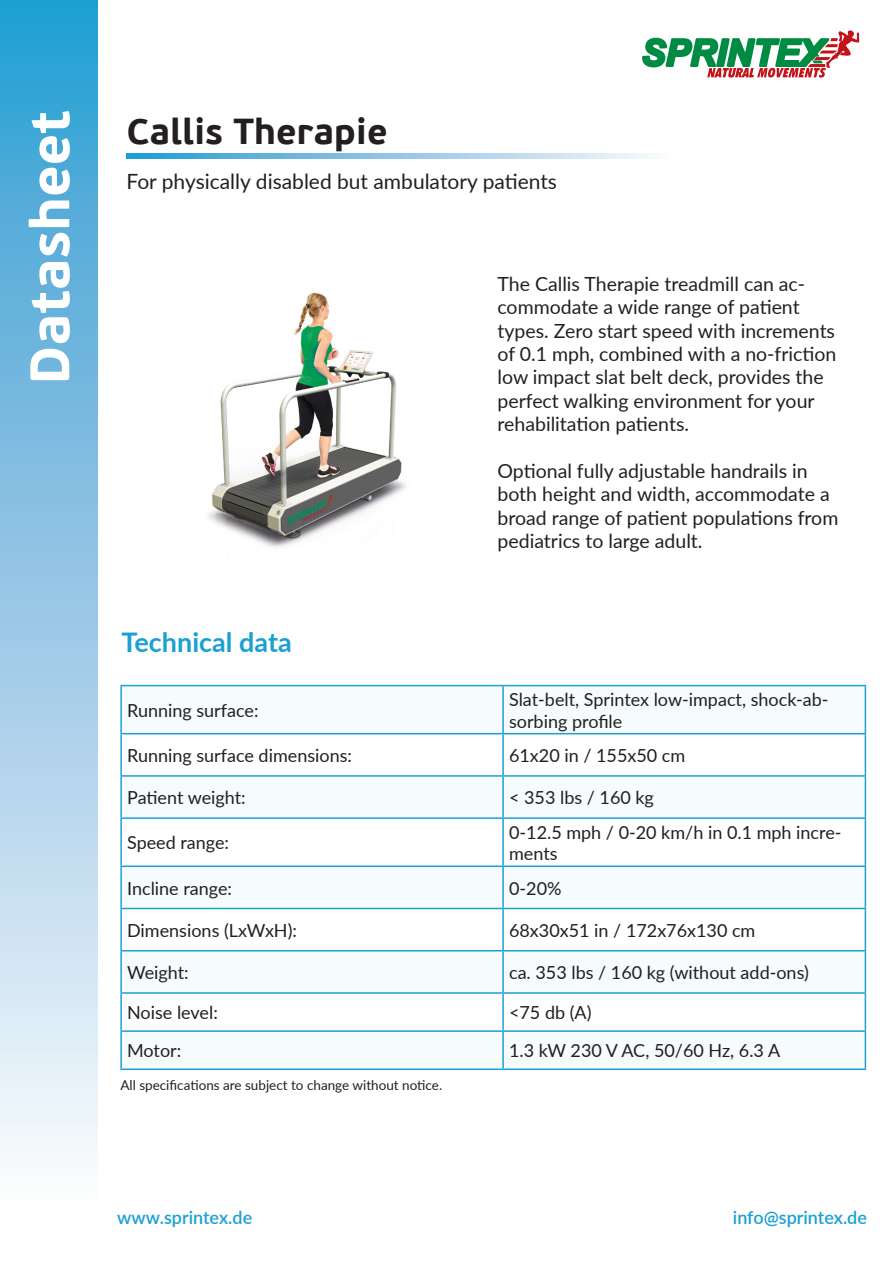
<style>
.page{position:relative;width:893px;height:1263px;background:#fff}
.page>*{position:absolute;margin:0;border:0;box-sizing:border-box;transform-origin:0 0}
.t1{font:700 55.5px "PF Beau Sans Pro";color:#fff}
.t2{font:700 36px "PF Beau Sans Pro";color:#231f20}
.t3{font:700 27px "Lato";color:#1ba0d3}
.t4{font:21px "Lato";color:#231f20}
.t5{font:19.5px/23.4px "Lato";color:#231f20}
.t6{font:18px/21.6px "Lato";color:#231f20}
.t7{font:600 18px "Lato";color:#1ba0d3}
.t8{font:13.5px "Lato";color:#231f20}
</style>
<div class="page">
<img style="left:208px;top:292px;width:198px;height:256px">
<div style="left:0;top:0;width:98px;height:1263px;background:linear-gradient(to bottom,#2c9ad1,#fffeff)"></div>
<svg style="left:642px;top:30px;width:217px;height:48px"></svg>
<svg style="left:126px;top:153px;width:524px;height:5px;background:#8fc6e5"></svg>
<svg style="left:122px;top:686px;width:743px;height:131px;fill:#f6fbfe"></svg>
<div style="left:122px;top:867px;width:743px;height:41px;background:#f6fbfe"></div>
<svg style="left:122px;top:951px;width:743px;height:117px"></svg>
<hr style="left:120px;top:685px;width:383px;height:1px;background:#1ba0d3">
<hr style="left:120px;top:686px;width:2px;height:47px;background:#1ba0d3">
<hr style="left:503px;top:685px;width:363px;height:1px;background:#1ba0d3">
<hr style="left:502px;top:686px;width:2px;height:47px;background:#1ba0d3">
<hr style="left:120px;top:733px;width:383px;height:1px;background:#1ba0d3">
<hr style="left:120px;top:734px;width:2px;height:41px;background:#1ba0d3">
<hr style="left:503px;top:733px;width:363px;height:1px;background:#1ba0d3">
<hr style="left:502px;top:734px;width:2px;height:41px;background:#1ba0d3">
<hr style="left:120px;top:775px;width:383px;height:2px;background:#1ba0d3">
<hr style="left:120px;top:777px;width:2px;height:40px;background:#1ba0d3">
<hr style="left:503px;top:775px;width:363px;height:2px;background:#1ba0d3">
<hr style="left:502px;top:777px;width:2px;height:40px;background:#1ba0d3">
<hr style="left:120px;top:817px;width:383px;height:2px;background:#1ba0d3">
<hr style="left:120px;top:819px;width:2px;height:46px;background:#1ba0d3">
<hr style="left:503px;top:817px;width:363px;height:2px;background:#1ba0d3">
<hr style="left:502px;top:819px;width:2px;height:46px;background:#1ba0d3">
<hr style="left:120px;top:865px;width:383px;height:2px;background:#1ba0d3">
<hr style="left:120px;top:867px;width:2px;height:41px;background:#1ba0d3">
<hr style="left:503px;top:865px;width:363px;height:2px;background:#1ba0d3">
<hr style="left:502px;top:867px;width:2px;height:41px;background:#1ba0d3">
<hr style="left:120px;top:908px;width:383px;height:1px;background:#1ba0d3">
<hr style="left:120px;top:909px;width:2px;height:41px;background:#1ba0d3">
<hr style="left:503px;top:908px;width:363px;height:1px;background:#1ba0d3">
<hr style="left:502px;top:909px;width:2px;height:41px;background:#1ba0d3">
<hr style="left:120px;top:950px;width:383px;height:1px;background:#1ba0d3">
<hr style="left:120px;top:951px;width:2px;height:41px;background:#1ba0d3">
<hr style="left:503px;top:950px;width:363px;height:1px;background:#1ba0d3">
<hr style="left:502px;top:951px;width:2px;height:41px;background:#1ba0d3">
<hr style="left:120px;top:992px;width:383px;height:2px;background:#1ba0d3">
<hr style="left:120px;top:994px;width:2px;height:36px;background:#1ba0d3">
<hr style="left:503px;top:992px;width:363px;height:2px;background:#1ba0d3">
<hr style="left:502px;top:994px;width:2px;height:36px;background:#1ba0d3">
<hr style="left:120px;top:1030px;width:383px;height:2px;background:#1ba0d3">
<hr style="left:120px;top:1032px;width:2px;height:36px;background:#1ba0d3">
<hr style="left:503px;top:1030px;width:363px;height:2px;background:#1ba0d3">
<hr style="left:502px;top:1032px;width:2px;height:36px;background:#1ba0d3">
<hr style="left:120px;top:1068px;width:383px;height:2px;background:#1ba0d3">
<hr style="left:503px;top:1068px;width:363px;height:2px;background:#1ba0d3">
<hr style="left:865px;top:686px;width:1px;height:47px;background:#1ba0d3">
<hr style="left:865px;top:734px;width:1px;height:41px;background:#1ba0d3">
<hr style="left:865px;top:777px;width:1px;height:40px;background:#1ba0d3">
<hr style="left:865px;top:819px;width:1px;height:46px;background:#1ba0d3">
<hr style="left:865px;top:867px;width:1px;height:41px;background:#1ba0d3">
<hr style="left:865px;top:909px;width:1px;height:41px;background:#1ba0d3">
<hr style="left:865px;top:951px;width:1px;height:41px;background:#1ba0d3">
<hr style="left:865px;top:994px;width:1px;height:36px;background:#1ba0d3">
<hr style="left:865px;top:1032px;width:1px;height:36px;background:#1ba0d3">
<h1 class="t1" style="left:15px;top:384px;width:275px;rotate:-90deg">Datasheet</h1>
<h2 class="t2" style="left:126px;top:109px;width:263px">Callis Therapie</h2>
<p class="t4" style="left:126px;top:166px;width:432px">For physically disabled but ambulatory patients</p>
<h3 class="t3" style="left:122px;top:622px;width:172px">Technical data</h3>
<p class="t5" style="left:497px;top:271px;width:340px">The Callis Therapie treadmill can ac&shy;commodate a wide range of patient types. Zero start speed with increments of 0.1 mph, combined with a no-friction low impact slat belt deck, provides the perfect walking environment for your rehabilitation patients.</p>
<p class="t5" style="left:497px;top:458px;width:342px">Optional fully adjustable handrails in both height and width, accommodate a broad range of patient populations from pediatrics to large adult.</p>
<p class="t6" style="left:127px;top:699px;width:133px">Running surface:</p>
<p class="t6" style="left:509px;top:688px;width:321px">Slat-belt, Sprintex low-impact, shock-ab&shy;sorbing profile</p>
<p class="t6" style="left:127px;top:744px;width:226px">Running surface dimensions:</p>
<p class="t6" style="left:509px;top:744px;width:178px">61x20 in / 155x50 cm</p>
<p class="t6" style="left:127px;top:786px;width:120px">Patient weight:</p>
<p class="t6" style="left:509px;top:786px;width:146px">&lt; 353 lbs / 160 kg</p>
<p class="t6" style="left:127px;top:831px;width:103px">Speed range:</p>
<p class="t6" style="left:509px;top:820px;width:334px">0-12.5 mph / 0-20 km/h in 0.1 mph incre&shy;ments</p>
<p class="t6" style="left:127px;top:876px;width:106px">Incline range:</p>
<p class="t6" style="left:509px;top:876px;width:54px">0-20%</p>
<p class="t6" style="left:127px;top:919px;width:171px">Dimensions (LxWxH):</p>
<p class="t6" style="left:509px;top:919px;width:248px">68x30x51 in / 172x76x130 cm</p>
<p class="t6" style="left:127px;top:961px;width:63px">Weight:</p>
<p class="t6" style="left:509px;top:961px;width:301px">ca. 353 lbs / 160 kg (without add-ons)</p>
<p class="t6" style="left:127px;top:1001px;width:92px">Noise level:</p>
<p class="t6" style="left:509px;top:1001px;width:84px">&lt;75 db (A)</p>
<p class="t6" style="left:127px;top:1039px;width:56px">Motor:</p>
<p class="t6" style="left:509px;top:1039px;width:273px">1.3 kW 230 V AC, 50/60 Hz, 6.3 A</p>
<p class="t8" style="left:120px;top:1075px;width:323px">All specifications are subject to change without notice.</p>
<p class="t7" style="left:117px;top:1205px;width:136px">www.sprintex.de</p>
<p class="t7" style="left:733px;top:1205px;width:136px">info@sprintex.de</p>
</div>
